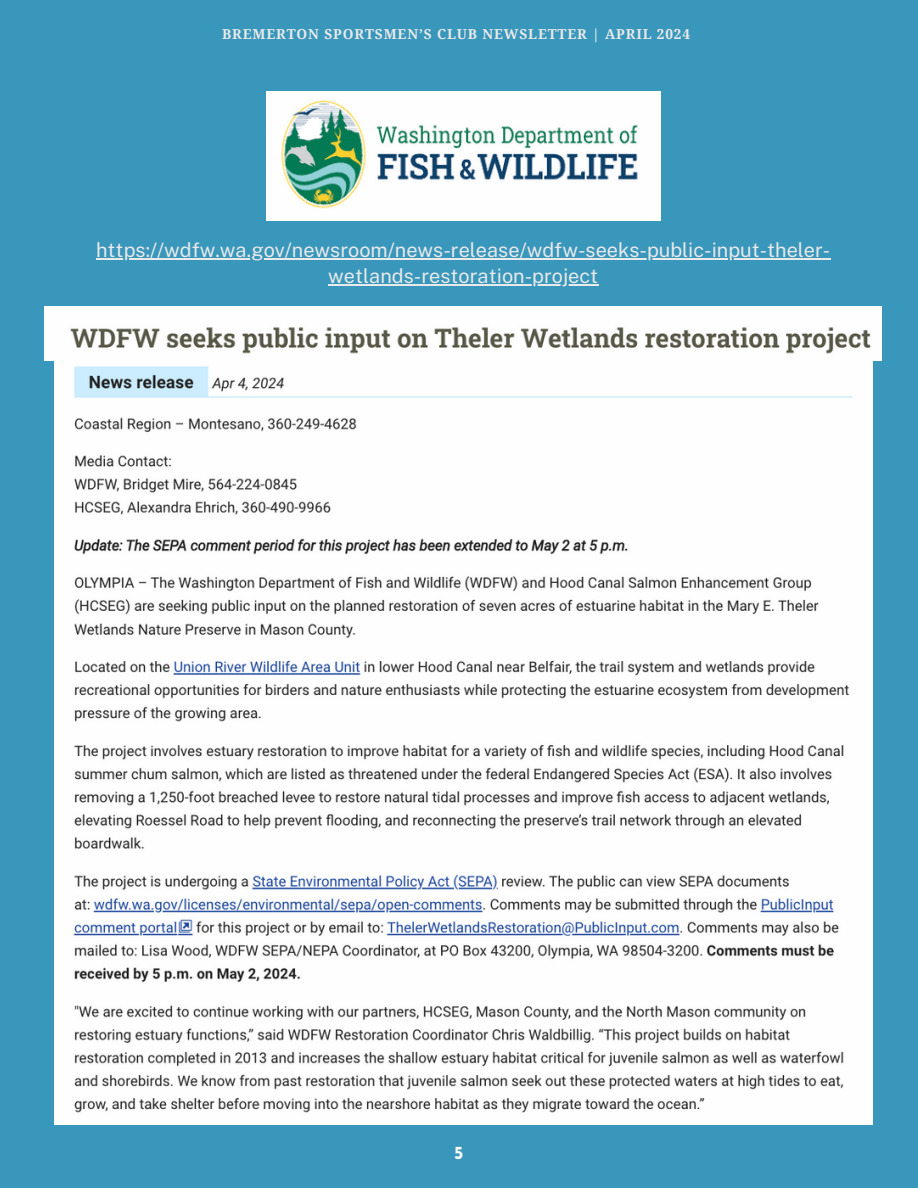
<style>
.page{position:relative;width:918px;height:1188px;background:#3997bc}
.page>*{position:absolute;margin:0;border:0;box-sizing:border-box;transform-origin:0 0}
.t1{font:19.95px "Public Sans";color:#e9e9e9}
.t2{font:700 18px "Josefin Sans";color:#fbfcfc}
.t3{font:700 13.8px "Noto Serif";letter-spacing:.06em;color:#e9e9e9}
</style>
<div class="page">
<img style="left:266px;top:92px;width:394px;height:128px">
<img style="left:45px;top:307px;width:837px;height:54px">
<img style="left:54px;top:361px;width:818px;height:764px">
<hr style="left:96px;top:259px;width:734px;height:1px;background:#e9e9e9">
<hr style="left:328px;top:284px;width:270px;height:2px;background:#e9e9e9">
<p class="t3" style="left:222px;top:25px;width:469px">BREMERTON SPORTSMEN’S CLUB NEWSLETTER | APRIL 2024</p>
<p class="t1" style="left:96px;top:238px;width:736px">https://wdfw.wa.gov/newsroom/news-release/wdfw-seeks-public-input-theler-</p>
<p class="t1" style="left:328px;top:264px;width:271px">wetlands-restoration-project</p>
<p class="t2" style="left:454px;top:1145px;width:11px">5</p>
</div>
